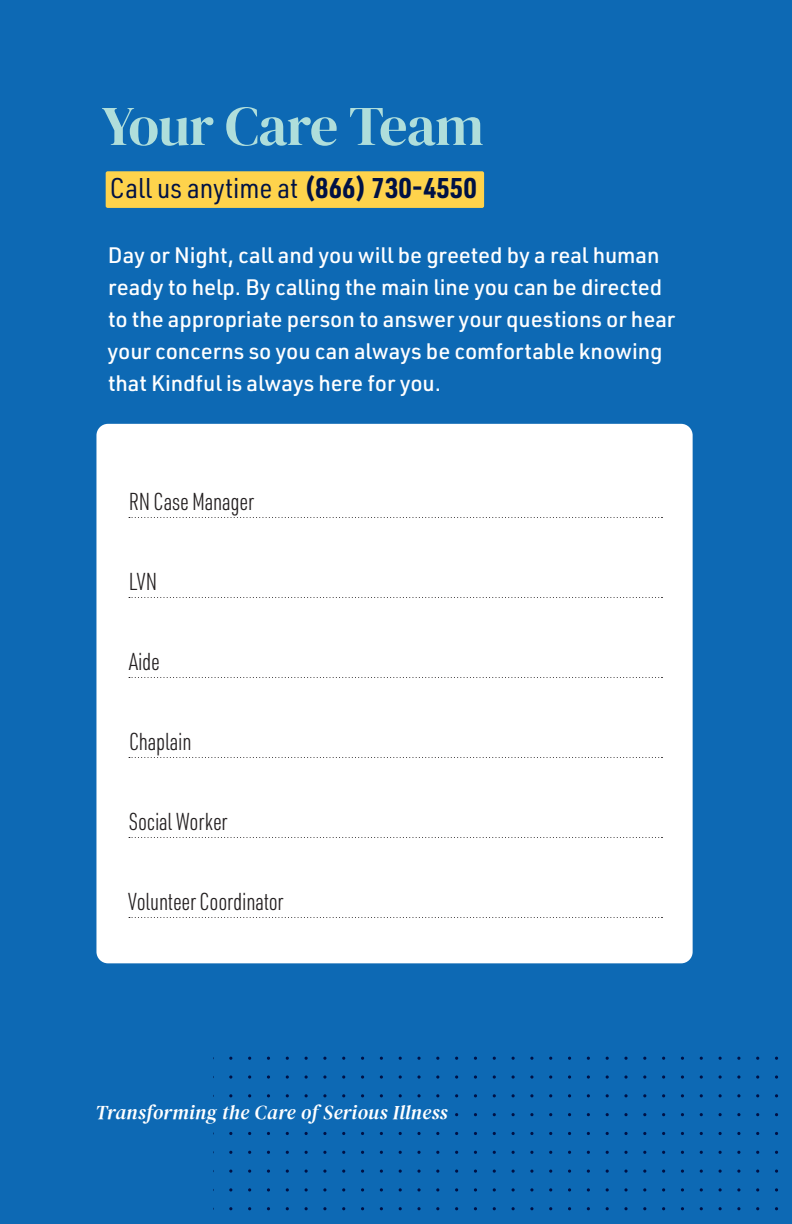
<style>
.page{position:relative;width:792px;height:1224px;background:#0d69b4}
.page>*{position:absolute;margin:0;border:0;box-sizing:border-box;transform-origin:0 0}
.h1-page_title{font:56px "DM Serif Display";letter-spacing:-.015em;color:#afdedb}
.HIGHLIGHT_yellow{font:28px "URWDIN Semi Cond";color:#001145}
.Lines{font:300 24px "URWDIN Cond";letter-spacing:-.01em;color:#231f20}
.p-9_75_12_2-col{font:500 22px/32px "URWDIN";letter-spacing:-.005em;color:#fff}
.t1{font:italic 20px "DM Serif Text";letter-spacing:.02em;color:#fff}
.s1{font-weight:700}
</style>
<div class="page">
<div style="left:96px;top:424px;width:597px;height:539px;background:#fff;border-radius:12px"></div>
<svg style="left:775px;top:1188px;width:3px;height:4px"></svg>
<svg style="left:775px;top:1075px;width:3px;height:4px"></svg>
<svg style="left:756px;top:1075px;width:3px;height:4px"></svg>
<svg style="left:700px;top:1075px;width:3px;height:4px"></svg>
<svg style="left:681px;top:1188px;width:3px;height:4px"></svg>
<svg style="left:681px;top:1075px;width:3px;height:4px"></svg>
<svg style="left:662px;top:1188px;width:3px;height:4px"></svg>
<svg style="left:662px;top:1075px;width:3px;height:4px"></svg>
<svg style="left:624px;top:1207px;width:4px;height:3px"></svg>
<svg style="left:624px;top:1188px;width:4px;height:4px"></svg>
<svg style="left:624px;top:1151px;width:4px;height:3px"></svg>
<svg style="left:624px;top:1132px;width:4px;height:3px"></svg>
<svg style="left:624px;top:1113px;width:4px;height:3px"></svg>
<svg style="left:624px;top:1075px;width:4px;height:4px"></svg>
<svg style="left:587px;top:1188px;width:3px;height:4px"></svg>
<svg style="left:587px;top:1075px;width:3px;height:4px"></svg>
<svg style="left:568px;top:1188px;width:3px;height:4px"></svg>
<svg style="left:568px;top:1075px;width:3px;height:4px"></svg>
<svg style="left:549px;top:1075px;width:3px;height:4px"></svg>
<svg style="left:493px;top:1075px;width:3px;height:4px"></svg>
<svg style="left:474px;top:1188px;width:3px;height:4px"></svg>
<svg style="left:474px;top:1075px;width:3px;height:4px"></svg>
<svg style="left:455px;top:1188px;width:3px;height:4px"></svg>
<svg style="left:455px;top:1075px;width:3px;height:4px"></svg>
<svg style="left:417px;top:1207px;width:4px;height:3px"></svg>
<svg style="left:417px;top:1188px;width:4px;height:4px"></svg>
<svg style="left:417px;top:1151px;width:4px;height:3px"></svg>
<svg style="left:417px;top:1132px;width:4px;height:3px"></svg>
<svg style="left:417px;top:1075px;width:4px;height:4px"></svg>
<svg style="left:380px;top:1188px;width:3px;height:4px"></svg>
<svg style="left:380px;top:1075px;width:3px;height:4px"></svg>
<svg style="left:361px;top:1188px;width:3px;height:4px"></svg>
<svg style="left:361px;top:1075px;width:3px;height:4px"></svg>
<svg style="left:323px;top:1188px;width:4px;height:4px"></svg>
<svg style="left:323px;top:1132px;width:4px;height:3px"></svg>
<svg style="left:323px;top:1075px;width:4px;height:4px"></svg>
<svg style="left:286px;top:1075px;width:3px;height:4px"></svg>
<svg style="left:267px;top:1188px;width:3px;height:4px"></svg>
<svg style="left:267px;top:1075px;width:3px;height:4px"></svg>
<svg style="left:248px;top:1188px;width:3px;height:4px"></svg>
<svg style="left:248px;top:1075px;width:3px;height:4px"></svg>
<div style="left:106px;top:171px;width:378px;height:37px;background:#fed34c;border-radius:2px"></div>
<svg style="left:129px;top:517px;width:531px;height:1px"></svg>
<svg style="left:129px;top:597px;width:531px;height:1px"></svg>
<svg style="left:129px;top:677px;width:531px;height:1px"></svg>
<svg style="left:129px;top:757px;width:531px;height:1px"></svg>
<svg style="left:129px;top:837px;width:531px;height:1px"></svg>
<svg style="left:129px;top:917px;width:531px;height:1px"></svg>
<p class="h1-page_title" style="left:102px;top:94px;width:384px">Your Care Team</p>
<p class="HIGHLIGHT_yellow" style="left:110px;top:170px;width:368px">Call us anytime at <span class="s1">(866) 730-4550</span></p>
<p class="p-9_75_12_2-col" style="left:107px;top:239px;width:569px">Day or Night, call and you will be greeted by a real human ready to help. By calling the main line you can be directed to the appropriate person to answer your questions or hear your concerns so you can always be comfortable knowing that Kindful is always here for you.</p>
<p class="Lines" style="left:129px;top:486px;width:127px">RN Case Manager</p>
<p class="Lines" style="left:129px;top:566px;width:30px">LVN</p>
<p class="Lines" style="left:129px;top:646px;width:33px">Aide</p>
<p class="Lines" style="left:129px;top:726px;width:64px">Chaplain</p>
<p class="Lines" style="left:129px;top:806px;width:100px">Social Worker</p>
<p class="Lines" style="left:128px;top:886px;width:157px">Volunteer Coordinator</p>
<p class="t1" style="left:96px;top:1100px;width:354px">Transforming the Care of Serious Illness</p>
</div>
